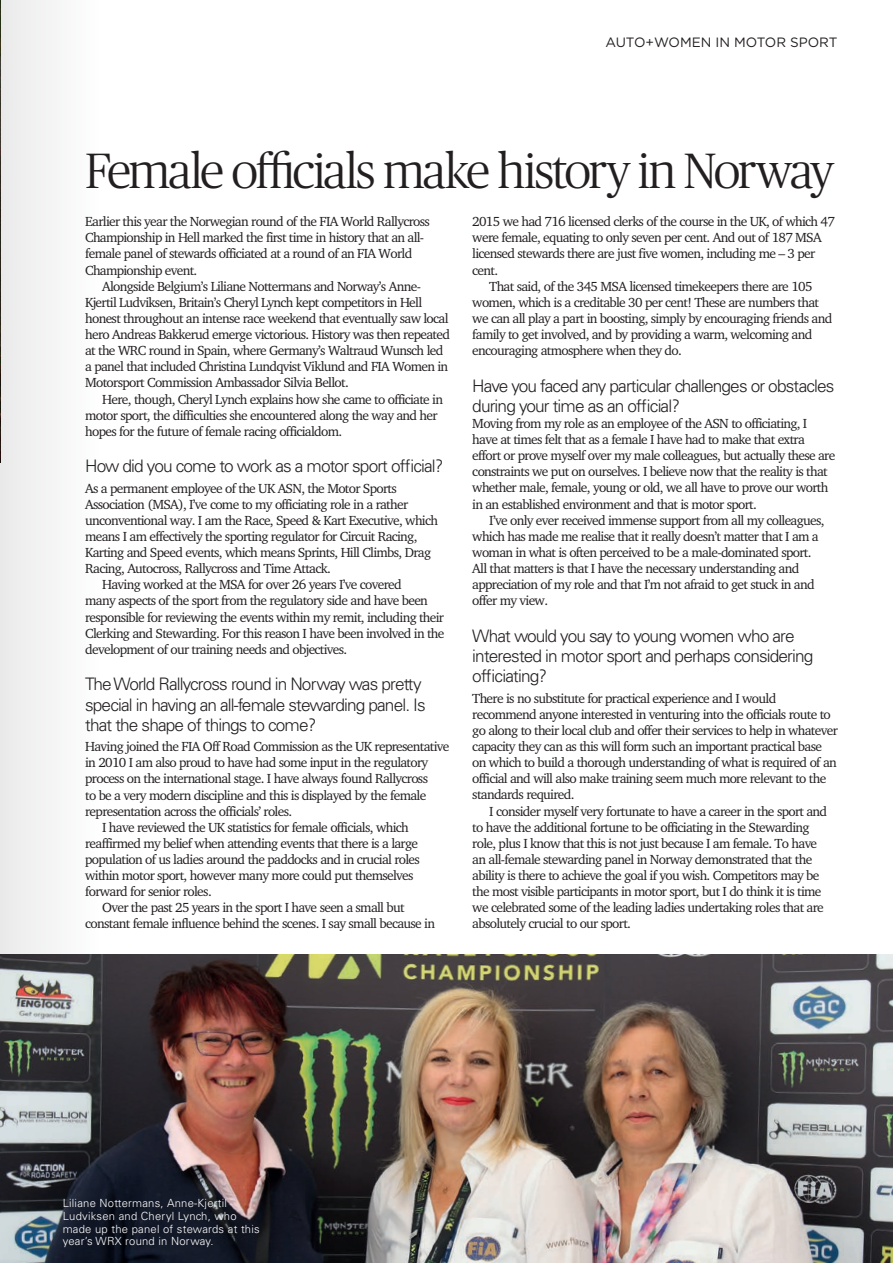
<style>
.page{position:relative;width:893px;height:1263px;background:#fff}
.page>*{position:absolute;margin:0;border:0;box-sizing:border-box;transform-origin:0 0}
.t1{font:300 49.5px "Publico";letter-spacing:-.04em;color:#231f20}
.t2{font:300 17.25px/20.2px "Univers";letter-spacing:-.05em;color:#231f20}
.t3{font:13.5px/16px "Charter Itc T";letter-spacing:-.05em;color:#231f20}
.t4{font:13.5px "Gotham";color:#231f20}
.t5{font:300 11.25px/12.8px "Univers";letter-spacing:.02em;color:#fff}
</style>
<div class="page">
<div style="left:0;top:0;width:99px;height:1263px;background:#f4f4f4"></div>
<img style="left:0;top:0;width:1px;height:462px">
<img style="left:0;top:955px;width:893px;height:308px">
<p class="t4" style="left:605px;top:35px;width:234px">AUTO+WOMEN IN MOTOR SPORT</p>
<h1 class="t1" style="left:85px;top:138px;width:751px">Female officials make history in Norway</h1>
<p class="t3" style="left:85px;top:213px;width:346px">Earlier this year the Norwegian round of the FIA World Rallycross Championship in Hell marked the first time in history that an all&shy;female panel of stewards officiated at a round of an FIA World Championship event.</p>
<p class="t3" style="left:85px;top:278px;width:366px;text-indent:17px">Alongside Belgium’s Liliane Nottermans and Norway’s Anne-Kjertil Ludviksen, Britain’s Cheryl Lynch kept competitors in Hell honest throughout an intense race weekend that eventually saw local hero Andreas Bakkerud emerge victorious. History was then repeated at the WRC round in Spain, where Germany’s Waltraud Wunsch led a panel that included Christina Lundqvist Viklund and FIA Women in Motorsport Commission Ambassador Silvia Bellot.</p>
<p class="t3" style="left:85px;top:391px;width:359px;text-indent:17px">Here, though, Cheryl Lynch explains how she came to officiate in motor sport, the difficulties she encountered along the way and her hopes for the future of female racing officialdom.</p>
<p class="t2" style="left:85px;top:456px;width:360px">How did you come to work as a motor sport official?</p>
<p class="t3" style="left:85px;top:480px;width:313px">As a permanent employee of the UK ASN, the Motor Sports</p>
<p class="t3" style="left:85px;top:496px;width:325px">Association (MSA), I’ve come to my officiating role in a rather</p>
<p class="t3" style="left:85px;top:512px;width:354px">unconventional way. I am the Race, Speed &amp; Kart Executive, which</p>
<p class="t3" style="left:85px;top:528px;width:334px">means I am effectively the sporting regulator for Circuit Racing,</p>
<p class="t3" style="left:85px;top:544px;width:347px">Karting and Speed events, which means Sprints, Hill Climbs, Drag</p>
<p class="t3" style="left:85px;top:560px;width:247px">Racing, Autocross, Rallycross and Time Attack.</p>
<p class="t3" style="left:102px;top:576px;width:301px">Having worked at the MSA for over 26 years I’ve covered</p>
<p class="t3" style="left:85px;top:592px;width:344px">many aspects of the sport from the regulatory side and have been</p>
<p class="t3" style="left:85px;top:609px;width:360px">responsible for reviewing the events within my remit, including their</p>
<p class="t3" style="left:85px;top:625px;width:361px">Clerking and Stewarding. For this reason I have been involved in the</p>
<p class="t3" style="left:85px;top:641px;width:264px">development of our training needs and objectives.</p>
<p class="t2" style="left:85px;top:674px;width:342px">The World Rallycross round in Norway was pretty special in having an all-female stewarding panel. Is that the shape of things to come?</p>
<p class="t3" style="left:85px;top:738px;width:366px">Having joined the FIA Off Road Commission as the UK representative</p>
<p class="t3" style="left:85px;top:754px;width:345px">in 2010 I am also proud to have had some input in the regulatory</p>
<p class="t3" style="left:85px;top:770px;width:344px">process on the international stage. I have always found Rallycross</p>
<p class="t3" style="left:85px;top:786px;width:343px">to be a very modern discipline and this is displayed by the female</p>
<p class="t3" style="left:85px;top:803px;width:209px">representation across the officials’ roles.</p>
<p class="t3" style="left:102px;top:819px;width:308px">I have reviewed the UK statistics for female officials, which</p>
<p class="t3" style="left:85px;top:835px;width:334px">reaffirmed my belief when attending events that there is a large</p>
<p class="t3" style="left:85px;top:851px;width:336px">population of us ladies around the paddocks and in crucial roles</p>
<p class="t3" style="left:85px;top:867px;width:330px">within motor sport, however many more could put themselves</p>
<p class="t3" style="left:85px;top:883px;width:128px">forward for senior roles.</p>
<p class="t3" style="left:102px;top:899px;width:304px">Over the past 25 years in the sport I have seen a small but</p>
<p class="t3" style="left:85px;top:915px;width:351px">constant female influence behind the scenes. I say small because in</p>
<p class="t3" style="left:472px;top:213px;width:364px">2015 we had 716 licensed clerks of the course in the UK, of which 47</p>
<p class="t3" style="left:472px;top:229px;width:351px">were female, equating to only seven per cent. And out of 187 MSA</p>
<p class="t3" style="left:472px;top:245px;width:345px">licensed stewards there are just five women, including me – 3 per</p>
<p class="t3" style="left:472px;top:262px;width:27px">cent.</p>
<p class="t3" style="left:489px;top:278px;width:325px">That said, of the 345 MSA licensed timekeepers there are 105</p>
<p class="t3" style="left:472px;top:294px;width:348px">women, which is a creditable 30 per cent! These are numbers that</p>
<p class="t3" style="left:472px;top:310px;width:361px">we can all play a part in boosting, simply by encouraging friends and</p>
<p class="t3" style="left:472px;top:326px;width:342px">family to get involved, and by providing a warm, welcoming and</p>
<p class="t3" style="left:472px;top:342px;width:211px">encouraging atmosphere when they do.</p>
<p class="t2" style="left:472px;top:375px;width:364px">Have you faced any particular challenges or obstacles during your time as an official?</p>
<p class="t3" style="left:472px;top:415px;width:365px">Moving from my role as an employee of the ASN to officiating, I have at times felt that as a female I have had to make that extra effort or prove myself over my male colleagues, but actually these are constraints we put on ourselves. I believe now that the reality is that whether male, female, young or old, we all have to prove our worth in an established environment and that is motor sport.</p>
<p class="t3" style="left:472px;top:512px;width:354px;text-indent:17px">I’ve only ever received immense support from all my colleagues, which has made me realise that it really doesn’t matter that I am a woman in what is often perceived to be a male-dominated sport.<br>All that matters is that I have the necessary understanding and appreciation of my role and that I’m not afraid to get stuck in and offer my view.</p>
<p class="t2" style="left:472px;top:625px;width:343px">What would you say to young women who are interested in motor sport and perhaps considering officiating?</p>
<p class="t3" style="left:472px;top:690px;width:367px">There is no substitute for practical experience and I would recommend anyone interested in venturing into the officials route to go along to their local club and offer their services to help in whatever capacity they can as this will form such an important practical base on which to build a thorough understanding of what is required of an official and will also make training seem much more relevant to the standards required.</p>
<p class="t3" style="left:472px;top:802px;width:356px;text-indent:17px">I consider myself very fortunate to have a career in the sport and to have the additional fortune to be officiating in the Stewarding role, plus I know that this is not just because I am female. To have an all-female stewarding panel in Norway demonstrated that the ability is there to achieve the goal if you wish. Competitors may be the most visible participants in motor sport, but I do think it is time we celebrated some of the leading ladies undertaking roles that are absolutely crucial to our sport.</p>
<p class="t5" style="left:63px;top:1197px;width:199px">Liliane Nottermans, Anne-Kjertil<br>Ludviksen and Cheryl Lynch, who made up the panel of stewards at this year’s WRX round in Norway.</p>
</div>
